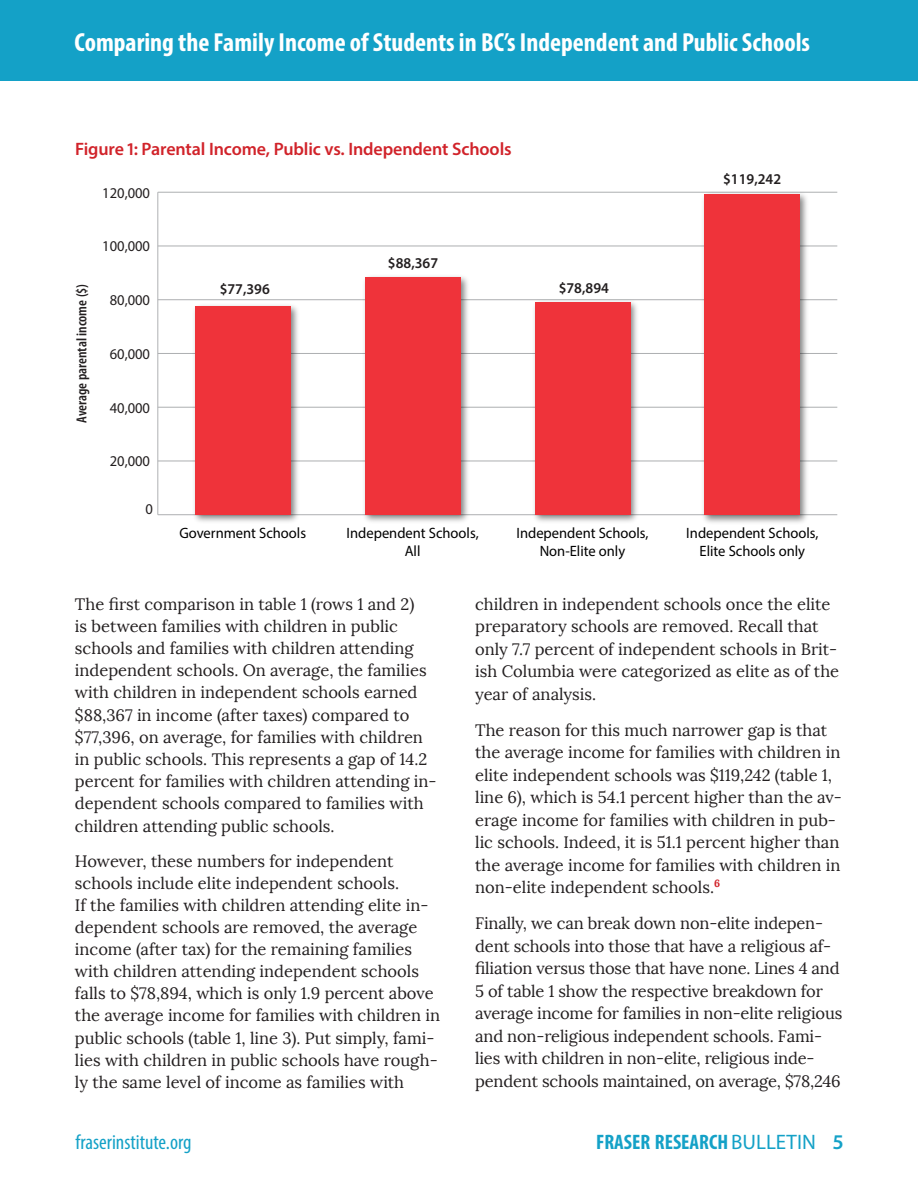
<style>
.page{position:relative;width:918px;height:1188px;background:#fff}
.page>*{position:absolute;margin:0;border:0;box-sizing:border-box;transform-origin:0 0}
.t1{font:700 condensed 26.25px "Myriad Pro";color:#fff}
.t2{font:700 condensed 21px "Myriad Pro";color:#14a1c7}
.t3{font:condensed 21px "Myriad Pro";color:#14a1c7}
.Table_head{font:600 18px "Myriad Pro";letter-spacing:-.005em;color:#d1232a}
.BodyText{font:16.5px/22.5px "Lora";color:#231f20}
.t4{font:15px/18px "Myriad Pro";color:#000;text-align:center}
.t5{font:15px "Myriad Pro";color:#231f20}
.t6{font:600 15px "Myriad Pro";color:#231f20}
.t7{font:600 condensed 14.55px "Myriad Pro";color:#231f20}
.s1{font-weight:400;font-stretch:normal}
.s2{font-weight:600;font-stretch:normal}
</style>
<div class="page">
<div style="left:0;top:0;width:918px;height:81px;background:#14a1c7"></div>
<hr style="left:158px;top:514px;width:679px;height:1px;background:#aeb0b2">
<hr style="left:157px;top:192px;width:1px;height:323px;background:#aeb0b2">
<hr style="left:158px;top:461px;width:679px;height:1px;background:#aeb0b2">
<hr style="left:158px;top:407px;width:679px;height:1px;background:#aeb0b2">
<hr style="left:158px;top:353px;width:679px;height:1px;background:#aeb0b2">
<hr style="left:158px;top:299px;width:679px;height:1px;background:#aeb0b2">
<hr style="left:158px;top:246px;width:679px;height:1px;background:#aeb0b2">
<hr style="left:158px;top:192px;width:679px;height:1px;background:#aeb0b2">
<img style="left:189px;top:305px;width:113px;height:217px">
<div style="left:195px;top:307px;width:95px;height:208px;background:#ef333a"></div>
<img style="left:359px;top:276px;width:113px;height:246px">
<div style="left:365px;top:277px;width:95px;height:238px;background:#ef333a"></div>
<img style="left:529px;top:299px;width:113px;height:223px">
<div style="left:535px;top:303px;width:95px;height:212px;background:#ef333a"></div>
<img style="left:699px;top:191px;width:113px;height:332px">
<div style="left:705px;top:194px;width:95px;height:321px;background:#ef333a"></div>
<h1 class="t1" style="left:75px;top:26px;width:737px">Comparing the Family Income of Students in BC’s Independent and Public Schools</h1>
<p class="Table_head" style="left:75px;top:138px;width:438px">Figure 1: Parental Income, Public vs. Independent Schools</p>
<p class="t5" style="left:102px;top:183px;width:49px">120,000</p>
<p class="t5" style="left:102px;top:237px;width:49px">100,000</p>
<p class="t7" style="left:74px;top:423px;width:141px;rotate:-90deg">Average parental income ($)</p>
<p class="t6" style="left:220px;top:279px;width:52px">$77,396</p>
<p class="t5" style="left:110px;top:291px;width:42px">80,000</p>
<p class="t5" style="left:110px;top:345px;width:42px">60,000</p>
<p class="t5" style="left:110px;top:398px;width:42px">40,000</p>
<p class="t5" style="left:110px;top:452px;width:42px">20,000</p>
<p class="t5" style="left:146px;top:500px;width:9px">0</p>
<p class="t4" style="left:179px;top:524px;width:128px">Government Schools</p>
<p class="t6" style="left:388px;top:253px;width:52px">$88,367</p>
<p class="t6" style="left:559px;top:278px;width:52px">$78,894</p>
<p class="t4" style="left:347px;top:524px;width:134px">Independent Schools,<br>All</p>
<p class="t4" style="left:516px;top:524px;width:134px">Independent Schools,<br>Non-Elite only</p>
<p class="t6" style="left:723px;top:169px;width:60px">$119,242</p>
<p class="t4" style="left:686px;top:524px;width:134px">Independent Schools,<br>Elite Schools only</p>
<p class="BodyText" style="left:75px;top:593px;width:363px">The first comparison in table 1 (rows 1 and 2)<br>is between families with children in public schools and families with children attending independent schools. On average, the families with children in independent schools earned $88,367 in income (after taxes) compared to $77,396, on average, for families with children in public schools. This represents a gap of 14.2 percent for families with children attending in&shy;dependent schools compared to families with children attending public schools.</p>
<p class="BodyText" style="left:75px;top:851px;width:367px;line-height:22px">However, these numbers for independent schools include elite independent schools.<br>If the families with children attending elite in&shy;dependent schools are removed, the average income (after tax) for the remaining families with children attending independent schools falls to $78,894, which is only 1.9 percent above the average income for families with children in public schools (table 1, line 3). Put simply, fami&shy;lies with children in public schools have rough&shy;ly the same level of income as families with</p>
<p class="BodyText" style="left:475px;top:593px;width:365px">children in independent schools once the elite preparatory schools are removed. Recall that only 7.7 percent of independent schools in Brit&shy;ish Columbia were categorized as elite as of the year of analysis.</p>
<p class="BodyText" style="left:475px;top:719px;width:368px">The reason for this much narrower gap is that the average income for families with children in elite independent schools was $119,242 (table 1, line 6), which is 54.1 percent higher than the av&shy;erage income for families with children in pub&shy;lic schools. Indeed, it is 51.1 percent higher than the average income for families with children in non-elite independent schools.<sup>6</sup></p>
<p class="BodyText" style="left:475px;top:912px;width:369px">Finally, we can break down non-elite indepen&shy;dent schools into those that have a religious af&shy;filiation versus those that have none. Lines 4 and 5 of table 1 show the respective breakdown for average income for families in non-elite religious and non-religious independent schools. Fami&shy;lies with children in non-elite, religious inde&shy;pendent schools maintained, on average, $78,246</p>
<p class="t3" style="left:76px;top:1129px;width:117px">fraserinstitute.org</p>
<p class="t2" style="left:596px;top:1129px;width:249px">FRASER RESEARCH <span class="s1">BULLETIN</span> <span class="s2">5</span></p>
</div>
